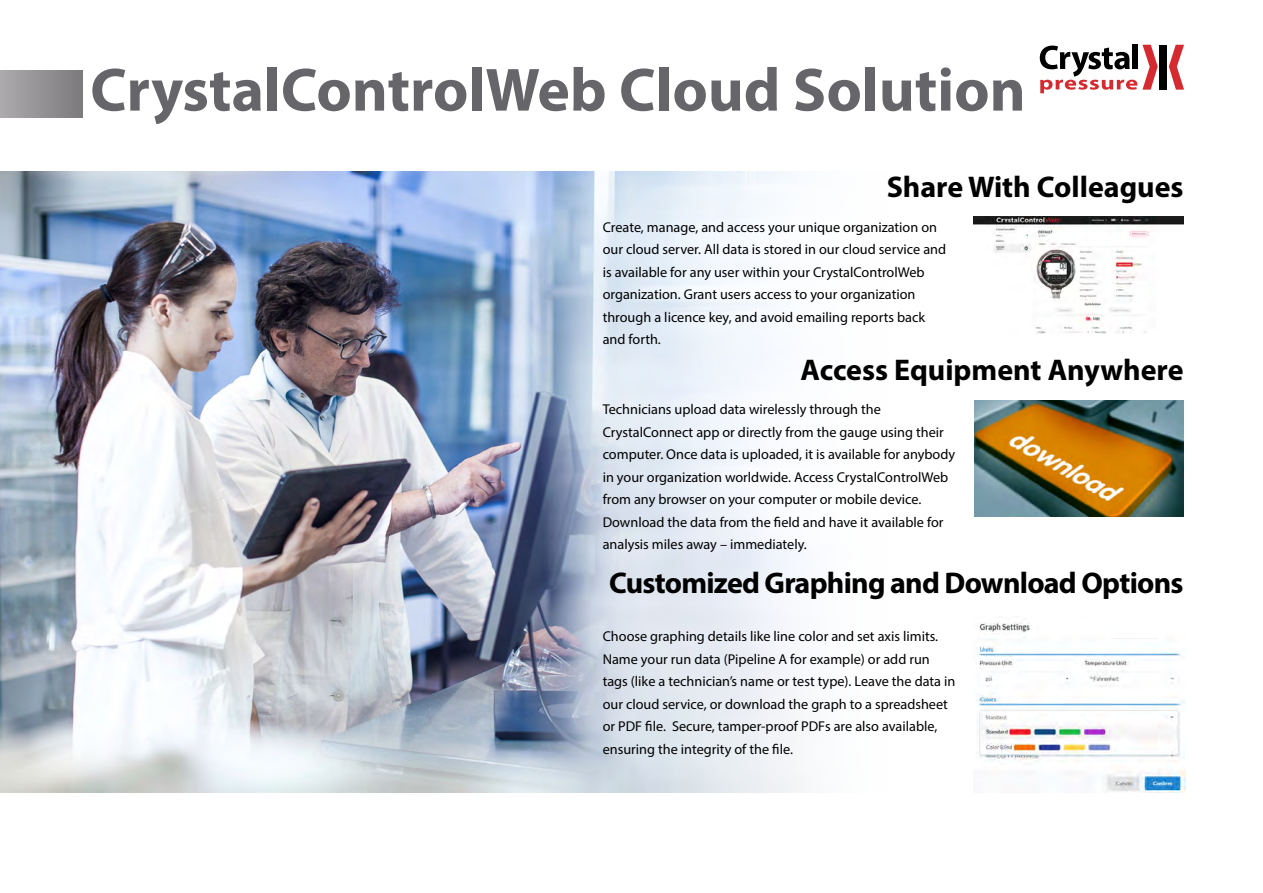
<style>
.page{position:relative;width:1263px;height:893px;background:#fff}
.page>*{position:absolute;margin:0;border:0;box-sizing:border-box;transform-origin:0 0}
.t1{font:700 61.5px "Myriad Pro";color:#65656a}
.t2{font:700 30px "Myriad Pro";color:#000}
.t3{font:700 30px "Myriad Pro";letter-spacing:-.02em;color:#000}
.t4{font:14.25px/22.5px "Myriad Pro";color:#000}
</style>
<div class="page">
<img style="left:974px;top:401px;width:210px;height:116px">
<img style="left:976px;top:622px;width:209px;height:170px">
<img style="left:0;top:171px;width:805px;height:621px">
<div style="left:1159px;top:45px;width:8px;height:45px;background:#000"></div>
<svg style="left:1169px;top:45px;width:15px;height:45px"></svg>
<svg style="left:1040px;top:45px;width:118px;height:48px"></svg>
<div style="left:0;top:70px;width:83px;height:48px;background:linear-gradient(to right,#acaaad,#7d7a7e)"></div>
<img style="left:973px;top:216px;width:211px;height:117px">
<h1 class="t1" style="left:90px;top:50px;width:937px">CrystalControlWeb Cloud Solution</h1>
<h2 class="t2" style="left:887px;top:168px;width:298px">Share With Colleagues</h2>
<p class="t4" style="left:603px;top:216px;width:345px">Create, manage, and access your unique organization on our cloud server. All data is stored in our cloud service and is available for any user within your CrystalControlWeb organization. Grant users access to your organization through a licence key, and avoid emailing reports back and forth.</p>
<h2 class="t2" style="left:800px;top:350px;width:385px">Access Equipment Anywhere</h2>
<p class="t4" style="left:603px;top:398px;width:354px">Technicians upload data wirelessly through the CrystalConnect app or directly from the gauge using their computer. Once data is uploaded, it is available for anybody in your organization worldwide. Access CrystalControlWeb from any browser on your computer or mobile device.<br>Download the data from the field and have it available for analysis miles away – immediately.</p>
<h2 class="t3" style="left:609px;top:564px;width:576px">Customized Graphing and Download Options</h2>
<p class="t4" style="left:603px;top:625px;width:354px">Choose graphing details like line color and set axis limits.<br>Name your run data (Pipeline A for example) or add run tags (like a technician’s name or test type). Leave the data in our cloud service, or download the graph to a spreadsheet or PDF file. Secure, tamper-proof PDFs are also available, ensuring the integrity of the file.</p>
</div>
